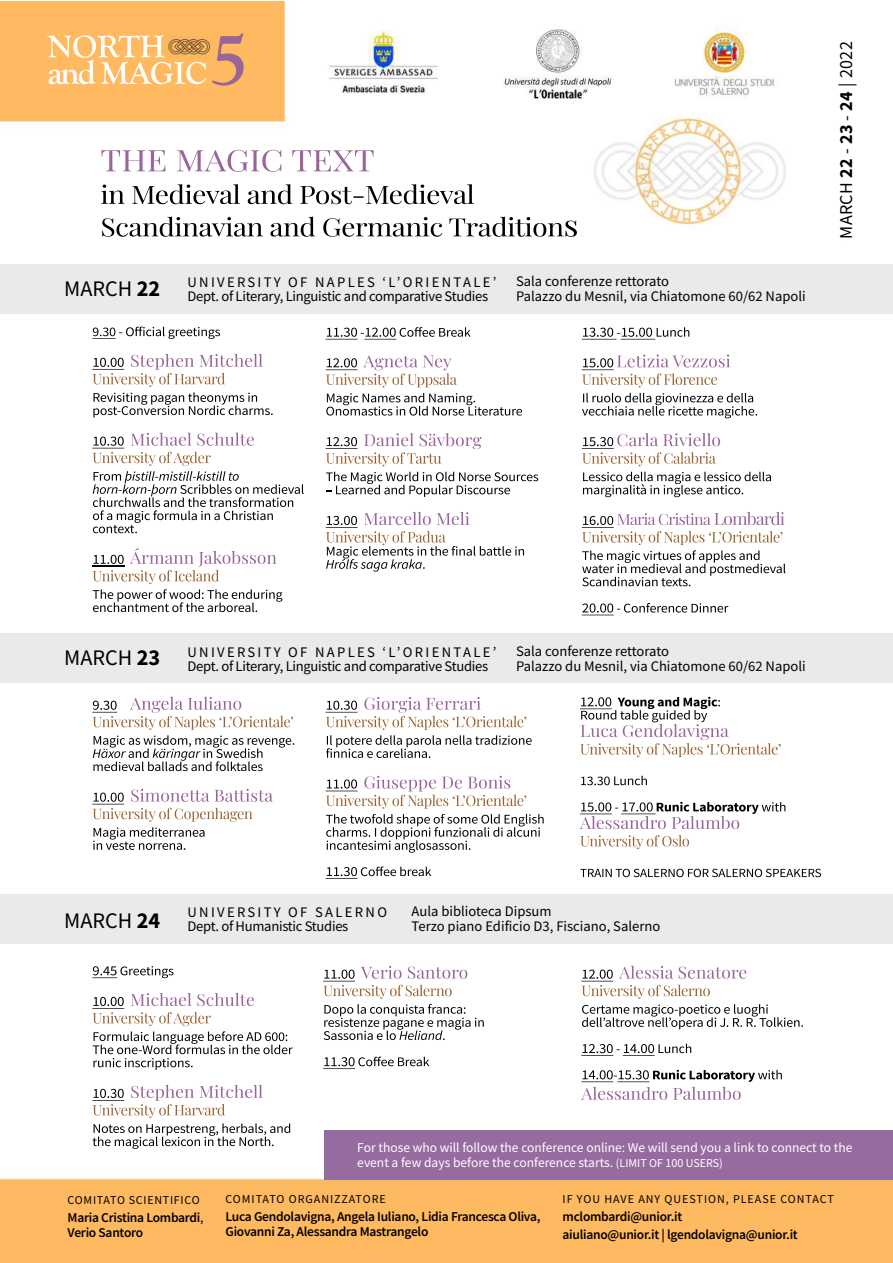
<style>
.page{position:relative;width:893px;height:1263px;background:#fff}
.page>*{position:absolute;margin:0;border:0;box-sizing:border-box;transform-origin:0 0}
.t1{font:22.2px "Source Sans Pro";color:#000}
.t2{font:18px "Source Sans Pro";letter-spacing:.02em;color:#000}
.t3{font:14.55px/14.5px "Source Sans Pro";color:#000}
.t4{font:14.55px "Source Sans Pro";letter-spacing:-.02em;color:#000}
.t5{font:14.55px "Source Sans Pro";letter-spacing:.16em;color:#000}
.t6{font:600 13.5px/15px "Source Sans Pro";letter-spacing:-.02em;color:#000}
.t7{font:13.5px/15px "Source Sans Pro";color:#fff}
.t8{font:12px "Source Sans Pro";letter-spacing:.07em;color:#000}
.s1{font-weight:700}
.s2{font-weight:400}
.s3{font-size:12px}
</style>
<div class="page">
<img style="left:1px;top:2px;width:892px;height:1261px">
<img style="left:462px;top:104px;width:367px;height:160px">
<div style="left:0;top:634px;width:893px;height:49px;background:#eaeaea"></div>
<div style="left:0;top:894px;width:893px;height:50px;background:#eaeaea"></div>
<div style="left:324px;top:1130px;width:569px;height:49px;background:#966ba0"></div>
<div style="left:0;top:264px;width:893px;height:50px;background:#eaeaea"></div>
<img style="left:93px;top:966px;width:60px;height:9px">
<img style="left:147px;top:993px;width:92px;height:13px">
<img style="left:93px;top:1012px;width:105px;height:12px">
<img style="left:94px;top:1031px;width:190px;height:10px">
<img style="left:101px;top:1044px;width:179px;height:10px">
<img style="left:113px;top:1058px;width:77px;height:9px">
<img style="left:131px;top:1085px;width:132px;height:13px">
<img style="left:111px;top:1104px;width:114px;height:11px">
<img style="left:94px;top:1123px;width:196px;height:10px">
<img style="left:98px;top:1137px;width:172px;height:9px">
<img style="left:341px;top:966px;width:101px;height:13px">
<img style="left:326px;top:985px;width:97px;height:11px">
<img style="left:324px;top:1004px;width:138px;height:10px">
<img style="left:341px;top:1018px;width:143px;height:12px">
<img style="left:324px;top:1030px;width:118px;height:10px">
<img style="left:324px;top:1057px;width:105px;height:9px">
<img style="left:607px;top:965px;width:114px;height:14px">
<img style="left:584px;top:985px;width:97px;height:11px">
<img style="left:582px;top:1004px;width:186px;height:10px">
<img style="left:582px;top:1017px;width:131px;height:10px">
<img style="left:759px;top:1017px;width:44px;height:10px">
<img style="left:599px;top:1044px;width:92px;height:9px">
<img style="left:635px;top:1070px;width:147px;height:9px">
<img style="left:581px;top:1081px;width:68px;height:1px">
<img style="left:581px;top:1087px;width:150px;height:13px">
<img style="left:581px;top:697px;width:129px;height:9px">
<img style="left:632px;top:710px;width:68px;height:10px">
<img style="left:581px;top:724px;width:118px;height:13px">
<img style="left:599px;top:743px;width:172px;height:12px">
<svg style="left:778px;top:744px;width:3px;height:4px"></svg>
<img style="left:587px;top:776px;width:60px;height:9px">
<img style="left:605px;top:802px;width:180px;height:9px">
<img style="left:580px;top:814px;width:75px;height:1px">
<img style="left:580px;top:816px;width:150px;height:13px">
<img style="left:580px;top:835px;width:102px;height:12px">
<img style="left:712px;top:869px;width:60px;height:8px">
<svg style="left:808px;top:869px;width:13px;height:8px"></svg>
<img style="left:351px;top:697px;width:129px;height:13px">
<img style="left:344px;top:716px;width:173px;height:11px">
<svg style="left:327px;top:735px;width:5px;height:10px"></svg>
<img style="left:375px;top:735px;width:135px;height:10px">
<svg style="left:519px;top:738px;width:13px;height:7px"></svg>
<img style="left:326px;top:748px;width:101px;height:10px">
<img style="left:364px;top:776px;width:138px;height:13px">
<img style="left:344px;top:794px;width:173px;height:12px">
<img style="left:334px;top:814px;width:194px;height:10px">
<svg style="left:538px;top:814px;width:6px;height:9px"></svg>
<img style="left:333px;top:827px;width:207px;height:10px">
<img style="left:326px;top:840px;width:141px;height:10px">
<img style="left:344px;top:866px;width:87px;height:10px">
<img style="left:93px;top:701px;width:24px;height:9px">
<img style="left:130px;top:697px;width:82px;height:16px">
<img style="left:111px;top:716px;width:173px;height:11px">
<img style="left:94px;top:735px;width:197px;height:12px">
<img style="left:106px;top:748px;width:156px;height:10px">
<img style="left:148px;top:761px;width:102px;height:10px">
<img style="left:131px;top:789px;width:133px;height:13px">
<img style="left:111px;top:808px;width:112px;height:11px">
<img style="left:94px;top:827px;width:111px;height:10px">
<img style="left:93px;top:841px;width:89px;height:9px">
<img style="left:600px;top:327px;width:89px;height:10px">
<img style="left:600px;top:355px;width:129px;height:12px">
<img style="left:584px;top:373px;width:91px;height:12px">
<svg style="left:583px;top:393px;width:5px;height:9px"></svg>
<img style="left:612px;top:393px;width:135px;height:9px">
<img style="left:608px;top:406px;width:142px;height:10px">
<img style="left:617px;top:433px;width:94px;height:13px">
<img style="left:601px;top:452px;width:107px;height:12px">
<img style="left:626px;top:472px;width:138px;height:9px">
<img style="left:612px;top:484px;width:128px;height:10px">
<img style="left:645px;top:512px;width:138px;height:13px">
<img style="left:601px;top:531px;width:172px;height:12px">
<img style="left:582px;top:550px;width:177px;height:10px">
<img style="left:649px;top:564px;width:136px;height:9px">
<img style="left:582px;top:577px;width:100px;height:9px">
<img style="left:582px;top:603px;width:119px;height:10px">
<img style="left:351px;top:327px;width:119px;height:10px">
<img style="left:333px;top:355px;width:101px;height:12px">
<img style="left:326px;top:373px;width:124px;height:12px">
<img style="left:327px;top:393px;width:145px;height:12px">
<img style="left:326px;top:406px;width:150px;height:10px">
<img style="left:364px;top:433px;width:90px;height:13px">
<img style="left:326px;top:452px;width:107px;height:12px">
<img style="left:334px;top:472px;width:165px;height:9px">
<img style="left:336px;top:485px;width:174px;height:9px">
<img style="left:364px;top:512px;width:104px;height:13px">
<img style="left:332px;top:531px;width:98px;height:12px">
<img style="left:350px;top:546px;width:167px;height:10px">
<svg style="left:519px;top:549px;width:5px;height:7px"></svg>
<img style="left:326px;top:558px;width:96px;height:11px">
<img style="left:110px;top:327px;width:90px;height:9px">
<img style="left:131px;top:354px;width:132px;height:13px">
<img style="left:111px;top:373px;width:114px;height:11px">
<img style="left:94px;top:392px;width:163px;height:10px">
<img style="left:113px;top:406px;width:153px;height:9px">
<img style="left:147px;top:432px;width:92px;height:14px">
<img style="left:93px;top:452px;width:105px;height:11px">
<img style="left:124px;top:471px;width:102px;height:12px">
<img style="left:151px;top:484px;width:126px;height:12px">
<svg style="left:288px;top:484px;width:16px;height:10px"></svg>
<img style="left:100px;top:497px;width:179px;height:10px">
<svg style="left:288px;top:500px;width:5px;height:7px"></svg>
<img style="left:100px;top:510px;width:159px;height:10px">
<img style="left:93px;top:525px;width:41px;height:8px">
<img style="left:93px;top:555px;width:31px;height:9px">
<img style="left:130px;top:548px;width:141px;height:19px">
<img style="left:92px;top:566px;width:32px;height:1px">
<img style="left:99px;top:570px;width:120px;height:11px">
<img style="left:93px;top:589px;width:185px;height:12px">
<img style="left:114px;top:602px;width:140px;height:10px">
<img style="left:47px;top:35px;width:114px;height:23px">
<img style="left:212px;top:33px;width:32px;height:53px">
<img style="left:205px;top:150px;width:164px;height:22px">
<div style="left:811px;top:191px;width:28px;height:66px;background:#fff"></div>
<h1 class="t1" style="left:64px;top:275px;width:97px">MARCH <span class="s1">22</span></h1>
<p class="t5" style="left:187px;top:273px;width:310px">UNIVERSITY OF NAPLES ʻLʼORIENTALEʼ</p>
<p class="t4" style="left:187px;top:287px;width:302px">Dept. of Literary, Linguistic and comparative Studies</p>
<p class="t3" style="left:516px;top:274px;width:291px">Sala conferenze rettorato<br>Palazzo du Mesnil, via Chiatomone 60/62 Napoli</p>
<p class="t2" style="left:834px;top:239px;width:199px;rotate:-90deg">MARCH <span class="s1">22</span> - <span class="s1">23</span> - <span class="s1">24</span> | 2022</p>
<h1 class="t1" style="left:64px;top:644px;width:97px">MARCH <span class="s1">23</span></h1>
<p class="t5" style="left:187px;top:642px;width:310px">UNIVERSITY OF NAPLES ʻLʼORIENTALEʼ</p>
<p class="t4" style="left:187px;top:657px;width:302px">Dept. of Literary, Linguistic and comparative Studies</p>
<p class="t3" style="left:516px;top:644px;width:291px">Sala conferenze rettorato<br>Palazzo du Mesnil, via Chiatomone 60/62 Napoli</p>
<p class="t5" style="left:187px;top:903px;width:201px">UNIVERSITY OF SALERNO</p>
<h1 class="t1" style="left:64px;top:906px;width:97px">MARCH <span class="s1">24</span></h1>
<p class="t4" style="left:187px;top:917px;width:162px">Dept. of Humanistic Studies</p>
<p class="t3" style="left:411px;top:904px;width:250px">Aula biblioteca Dipsum<br>Terzo piano Edificio D3, Fisciano, Salerno</p>
<p class="t8" style="left:68px;top:1192px;width:134px">COMITATO SCIENTIFICO</p>
<p class="t6" style="left:68px;top:1210px;width:137px">Maria Cristina Lombardi<span class="s2">,<br></span>Verio Santoro</p>
<p class="t7" style="left:357px;top:1140px;width:497px">For those who will follow the conference online: We will send you a link to connect to the event a few days before the conference starts. <span class="s3">(LIMIT OF 100 USERS)</span></p>
<p class="t8" style="left:225px;top:1191px;width:162px">COMITATO ORGANIZZATORE</p>
<p class="t6" style="left:225px;top:1208px;width:316px">Luca Gendolavigna, Angela Iuliano, Lidia Francesca Oliva,<br>Giovanni Za, Alessandra Mastrangelo</p>
<p class="t8" style="left:562px;top:1191px;width:273px">IF YOU HAVE ANY QUESTION, PLEASE CONTACT</p>
<p class="t6" style="left:562px;top:1207px;width:237px;line-height:18px">mclombardi@unior.it<br>aiuliano@unior.it | lgendolavigna@unior.it</p>
</div>
